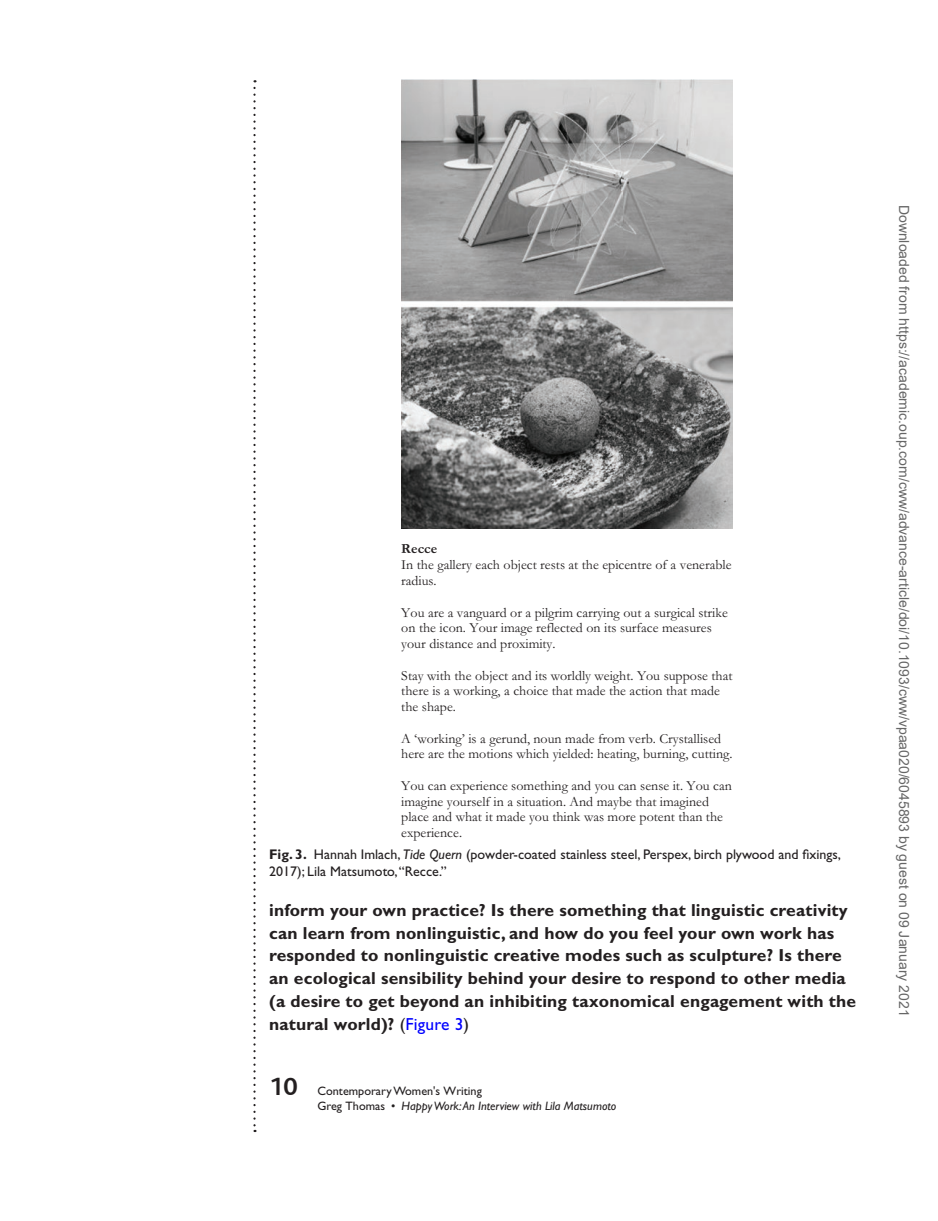
<style>
.page{position:relative;width:938px;height:1221px;background:#fff}
.page>*{position:absolute;margin:0;border:0;box-sizing:border-box;transform-origin:0 0}
.t1{font:700 26.25px "Bliss";color:#231f20}
.t2{font:700 17.5px/22.8px "Gill Sans Std";letter-spacing:.01em;color:#231f20}
.t3{font:14px/15.8px "Garamond";color:#231f20}
.t4{font:14px/17.5px "Gill Sans Std";color:#231f20}
.t5{font:14px "Arial";color:#666}
.t6{font:700 14px "Garamond";color:#231f20}
.t7{font:italic 12.25px/15.8px "Gill Sans Std";color:#231f20}
.s1{font-weight:700}
.s2{font-style:italic}
.s3{font-weight:400}
.s4{font-weight:400;color:#00f}
.s5{font-style:normal}
</style>
<div class="page">
<svg style="left:253px;top:88px;width:2px;height:1043px"></svg>
<img style="left:401px;top:79px;width:331px;height:449px">
<p class="t6" style="left:401px;top:539px;width:38px">Recce</p>
<p class="t3" style="left:401px;top:556px;width:332px">In the gallery each object rests at the epicentre of a venerable radius.</p>
<p class="t3" style="left:401px;top:604px;width:328px">You are a vanguard or a pilgrim carrying out a surgical strike on the icon. Your image reflected on its surface measures your distance and proximity.</p>
<p class="t3" style="left:401px;top:667px;width:332px">Stay with the object and its worldly weight. You suppose that there is a working, a choice that made the action that made the shape.</p>
<p class="t3" style="left:401px;top:730px;width:332px">A ‘working’ is a gerund, noun made from verb. Crystallised here are the motions which yielded: heating, burning, cutting.</p>
<p class="t3" style="left:401px;top:777px;width:332px">You can experience something and you can sense it. You can imagine yourself in a situation. And maybe that imagined place and what it made you think was more potent than the experience.</p>
<p class="t4" style="left:269px;top:845px;width:573px"><span class="s1">Fig. 3.</span> Hannah Imlach, <span class="s2">Tide Quern</span> (powder-coated stainless steel, Perspex, birch plywood and fixings,<br>2017); Lila Matsumoto, “Recce.”</p>
<p class="t2" style="left:269px;top:898px;width:588px">inform your own practice? Is there something that linguistic creativity can learn from nonlinguistic, and how do you feel your own work has responded to nonlinguistic creative modes such as sculpture? Is there an ecological sensibility behind your desire to respond to other media (a desire to get beyond an inhibiting taxonomical engagement with the natural world)? <span class="s3">(</span><span class="s4">Figure 3</span><span class="s3">)</span></p>
<h1 class="t1" style="left:269px;top:1072px;width:30px">10</h1>
<p class="t7" style="left:317px;top:1082px;width:300px"><span class="s5">Contemporary Women's Writing<br>Greg Thomas •</span> Happy Work: An Interview with Lila Matsumoto</p>
<p class="t5" style="left:909px;top:205px;width:813px;rotate:90deg">Downloaded from https://academic.oup.com/cww/advance-article/doi/10.1093/cww/vpaa020/6045893 by guest on 09 January 2021</p>
</div>
